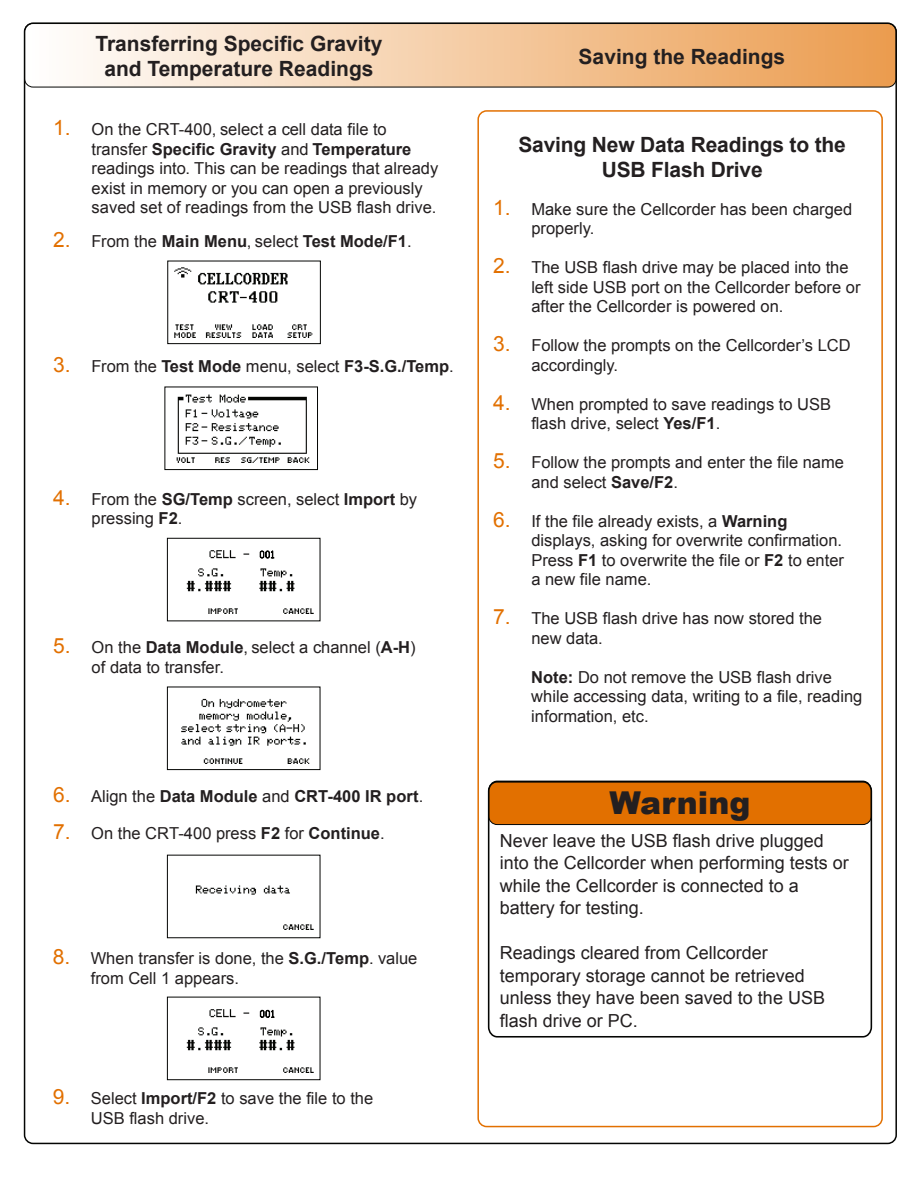
<style>
.page{position:relative;width:918px;height:1188px;background:#fff}
.page>*{position:absolute;margin:0;border:0;box-sizing:border-box;transform-origin:0 0}
.t1{font:900 31.5px "Arial";color:#231f20}
.t2{font:700 21px/25.5px "Arial";color:#231f20;text-align:center}
.t3{font:18px/22.5px "Arial";color:#231f20}
.t4{font:16.5px/19.5px "Arial";color:#231f20}
.t5{font:700 16.5px "Arial";color:#231f20}
.s1{font-size:21px;color:#e27000}
.s2{font-weight:700}
.s3{font-weight:400;font-size:21px;color:#e27000}
.s4{font-weight:400}
</style>
<div class="page">
<div style="left:167px;top:261px;width:154px;height:83px;border:1px solid #040503"></div>
<img style="left:174px;top:267px;width:139px;height:71px">
<svg style="left:25px;top:23px;width:871px;height:64px;background:#f4cda6"></svg>
<div style="left:24px;top:23px;width:873px;height:64px;border:1px solid #040503;border-radius:9px"></div>
<img style="left:176px;top:394px;width:134px;height:69px">
<div style="left:477px;top:110px;width:406px;height:1017px;border:2px solid #e27000;border-radius:9px"></div>
<svg style="left:487px;top:780px;width:386px;height:258px"></svg>
<div style="left:165px;top:387px;width:153px;height:83px;border:1px solid #040503"></div>
<img style="left:186px;top:550px;width:128px;height:64px">
<div style="left:255px;top:549px;width:24px;height:11px;background:#fff"></div>
<svg style="left:259px;top:550px;width:16px;height:9px"></svg>
<div style="left:167px;top:538px;width:153px;height:83px;border:1px solid #040503"></div>
<img style="left:181px;top:698px;width:129px;height:66px">
<div style="left:167px;top:687px;width:153px;height:83px;border:1px solid #040503"></div>
<img style="left:195px;top:885px;width:119px;height:45px">
<img style="left:186px;top:1009px;width:128px;height:64px">
<div style="left:255px;top:1009px;width:25px;height:10px;background:#fff"></div>
<svg style="left:260px;top:1009px;width:15px;height:9px"></svg>
<div style="left:167px;top:997px;width:153px;height:83px;border:1px solid #040503"></div>
<p class="t2" style="left:95px;top:31px;width:289px">Transferring Specific Gravity and Temperature Readings</p>
<p class="t4" style="left:92px;top:120px;width:348px;text-indent:-39px"><span class="s1">1.</span> On the CRT-400, select a cell data file to transfer <span class="s2">Specific Gravity</span> and <span class="s2">Temperature </span>readings into. This can be readings that already exist in memory or you can open a previously saved set of readings from the USB flash drive.</p>
<p class="t5" style="left:53px;top:230px;width:360px"><span class="s3">2.</span> <span class="s4">From the</span> Main Menu<span class="s4">, select</span> Test Mode/F1<span class="s4">.</span></p>
<p class="t5" style="left:53px;top:355px;width:402px"><span class="s3">3.</span> <span class="s4">From the</span> Test Mode <span class="s4">menu, select</span> F3-S.G./Temp<span class="s4">.</span></p>
<p class="t4" style="left:92px;top:490px;width:327px;text-indent:-39px"><span class="s1">4.</span> From the <span class="s2">SG/Temp</span> screen, select <span class="s2">Import</span> by pressing <span class="s2">F2</span>.</p>
<p class="t4" style="left:92px;top:638px;width:326px;text-indent:-39px"><span class="s1">5.</span> On the <span class="s2">Data Module</span>, select a channel (<span class="s2">A-H</span>) of data to transfer.</p>
<p class="t5" style="left:53px;top:785px;width:372px"><span class="s3">6.</span> <span class="s4">Align the</span> Data Module <span class="s4">and</span> CRT-400 IR port<span class="s4">.</span></p>
<p class="t4" style="left:53px;top:824px;width:333px"><span class="s1">7.</span> On the CRT-400 press <span class="s2">F2</span> for <span class="s2">Continue</span>.</p>
<p class="t4" style="left:91px;top:949px;width:328px;text-indent:-38px"><span class="s1">8.</span> When transfer is done, the <span class="s2">S.G./Temp</span>. value from Cell 1 appears.</p>
<p class="t4" style="left:91px;top:1089px;width:284px;text-indent:-38px"><span class="s1">9.</span> Select <span class="s2">Import/F2</span> to save the file to the<br>USB flash drive.</p>
<p class="t2" style="left:579px;top:45px;width:208px">Saving the Readings</p>
<p class="t2" style="left:518px;top:132px;width:329px">Saving New Data Readings to the<br>USB Flash Drive</p>
<p class="t4" style="left:531px;top:199px;width:322px;text-indent:-38px"><span class="s1">1.</span> Make sure the Cellcorder has been charged properly.</p>
<p class="t4" style="left:531px;top:258px;width:331px;text-indent:-38px"><span class="s1">2.</span> The USB flash drive may be placed into the left side USB port on the Cellcorder before or after the Cellcorder is powered on.</p>
<p class="t4" style="left:531px;top:336px;width:321px;text-indent:-38px"><span class="s1">3.</span> Follow the prompts on the Cellcorder’s LCD accordingly.</p>
<p class="t4" style="left:531px;top:394px;width:301px;text-indent:-38px"><span class="s1">4.</span> When prompted to save readings to USB flash drive, select <span class="s2">Yes/F1</span>.</p>
<p class="t4" style="left:531px;top:453px;width:314px;text-indent:-38px"><span class="s1">5.</span> Follow the prompts and enter the file name and select <span class="s2">Save/F2</span>.</p>
<p class="t4" style="left:531px;top:511px;width:314px;text-indent:-38px"><span class="s1">6.</span> If the file already exists, a <span class="s2">Warning </span>displays, asking for overwrite confirmation.<br>Press <span class="s2">F1</span> to overwrite the file or <span class="s2">F2</span> to enter a new file name.</p>
<p class="t4" style="left:531px;top:609px;width:292px;text-indent:-38px"><span class="s1">7.</span> The USB flash drive has now stored the new data.</p>
<p class="t4" style="left:531px;top:667px;width:333px"><span class="s2">Note:</span> Do not remove the USB flash drive while accessing data, writing to a file, reading information, etc.</p>
<h1 class="t1" style="left:609px;top:780px;width:143px">Warning</h1>
<p class="t3" style="left:500px;top:829px;width:351px">Never leave the USB flash drive plugged into the Cellcorder when performing tests or while the Cellcorder is connected to a battery for testing.</p>
<p class="t3" style="left:500px;top:942px;width:327px">Readings cleared from Cellcorder temporary storage cannot be retrieved unless they have been saved to the USB flash drive or PC.</p>
</div>
